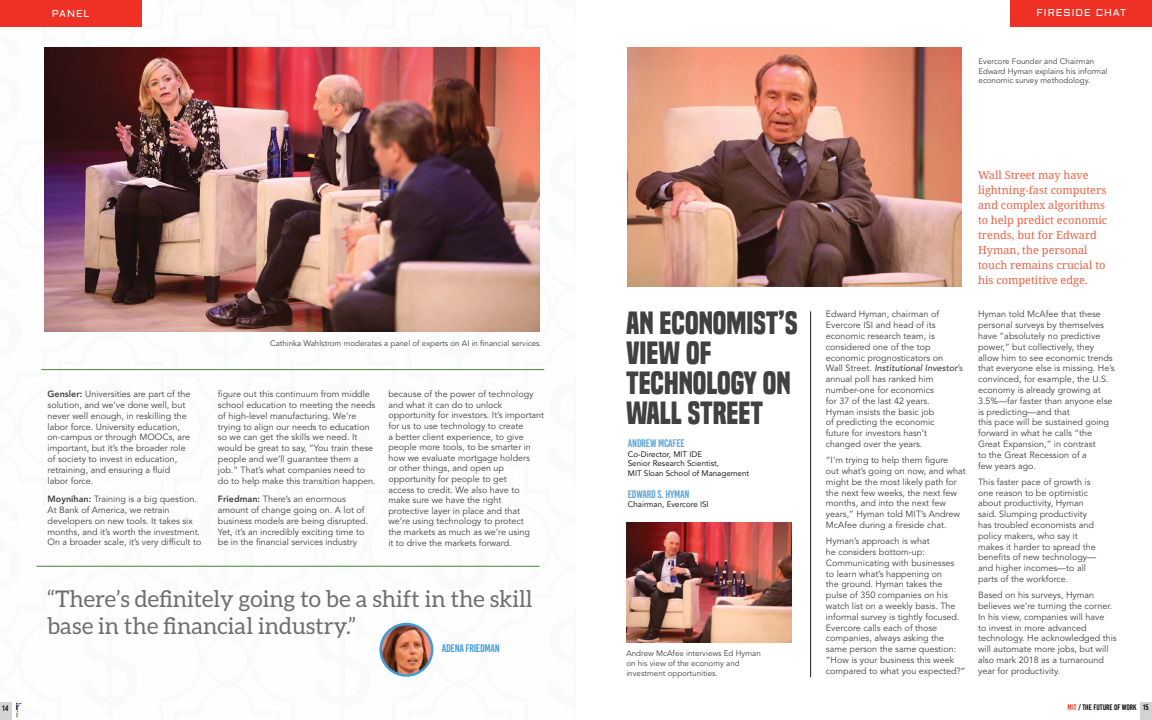
<style>
.page{position:relative;width:1152px;height:720px;background:#fff}
.page>*{position:absolute;margin:0;border:0;box-sizing:border-box;transform-origin:0 0}
.t1{font:700 30px/30px "Built Titling Rg";color:#414042}
.t2{font:23px/27px "Aleo";color:#6d6e71}
.t3{font:11px/15px "Droid Serif";color:#e96246}
.t4{font:11px "Base One";letter-spacing:-.02em;color:#59a3d9}
.t5{font:11px "Base One";letter-spacing:-.02em;color:#429bd6}
.t6{font:10px "Aldrich";letter-spacing:.1em;color:#fff}
.t7{font:9px/10.8px "Avenir LT Std";color:#414042}
.t8{font:8px/9.6px "Avenir LT Std";color:#414042}
.t9{font:8px/9.6px "Avenir LT Std";color:#000}
.t10{font:8px "Base One";color:#000}
.s1{font-weight:800}
.s2{font-weight:500;font-style:italic}
.s3{color:#ee3124}
</style>
<div class="page">
<img style="left:628px;top:48px;width:334px;height:239px">
<div style="left:1011px;top:0;width:141px;height:27px;background:#ee3124"></div>
<img style="left:626px;top:522px;width:165px;height:120px">
<hr style="left:810px;top:311px;width:1px;height:366px;background:#000">
<img style="left:0;top:0;width:545px;height:720px">
<div style="left:0;top:0;width:141px;height:27px;background:#ee3124"></div>
<img style="left:381px;top:624px;width:51px;height:52px;border-radius:26px">
<div style="left:379px;top:623px;width:54px;height:54px;border:2px solid #429bd6;border-radius:50%"></div>
<hr style="left:36px;top:566px;width:504px;height:1px;background:#49823c">
<img style="left:44px;top:48px;width:496px;height:284px">
<div style="left:1141px;top:702px;width:11px;height:18px;background:#d1d3d4"></div>
<svg style="left:16px;top:703px;width:6px;height:14px"></svg>
<hr style="left:41px;top:369px;width:503px;height:1px;background:#49823c">
<p class="t6" style="left:52px;top:6px;width:39px">PANEL</p>
<p class="t10" style="left:2px;top:704px;width:7px">14</p>
<p class="t7" style="left:48px;top:389px;width:144px"><span class="s1">Gensler:</span> Universities are part of the solution, and we’ve done well, but never well enough, in reskilling the labor force. University education, on-campus or through MOOCs, are important, but it’s the broader role of society to invest in education, retraining, and ensuring a fluid labor force.</p>
<p class="t7" style="left:48px;top:494px;width:155px"><span class="s1">Moynihan:</span> Training is a big question.<br>At Bank of America, we retrain developers on new tools. It takes six months, and it’s worth the investment.<br>On a broader scale, it’s very difficult to</p>
<p class="t8" style="left:270px;top:339px;width:273px">Cathinka Wahlstrom moderates a panel of experts on AI in financial services.</p>
<p class="t7" style="left:218px;top:389px;width:159px">figure out this continuum from middle school education to meeting the needs of high-level manufacturing. We’re trying to align our needs to education so we can get the skills we need. It would be great to say, “You train these people and we’ll guarantee them a job.” That’s what companies need to do to help make this transition happen.</p>
<p class="t7" style="left:218px;top:494px;width:152px"><span class="s1">Friedman:</span> There’s an enormous amount of change going on. A lot of business models are being disrupted.<br>Yet, it’s an incredibly exciting time to be in the financial services industry</p>
<p class="t7" style="left:388px;top:389px;width:157px">because of the power of technology and what it can do to unlock opportunity for investors. It’s important for us to use technology to create<br>a better client experience, to give people more tools, to be smarter in how we evaluate mortgage holders<br>or other things, and open up opportunity for people to get<br>access to credit. We also have to<br>make sure we have the right<br>protective layer in place and that<br>we’re using technology to protect<br>the markets as much as we’re using<br>it to drive the markets forward.</p>
<h2 class="t2" style="left:47px;top:585px;width:487px">“There’s definitely going to be a shift in the skill base in the financial industry.”</h2>
<p class="t5" style="left:442px;top:642px;width:60px">ADENA FRIEDMAN</p>
<p class="t6" style="left:1036px;top:6px;width:91px">FIRESIDE CHAT</p>
<p class="t8" style="left:979px;top:57px;width:130px">Evercore Founder and Chairman<br>Edward Hyman explains his informal economic survey methodology.</p>
<h1 class="t1" style="left:626px;top:308px;width:173px">AN ECONOMIST’S<br>VIEW OF<br>TECHNOLOGY ON<br>WALL STREET</h1>
<p class="t4" style="left:628px;top:437px;width:58px">ANDREW McAFEE</p>
<p class="t9" style="left:628px;top:449px;width:123px">Co-Director, MIT IDE<br>Senior Research Scientist,<br>MIT Sloan School of Management</p>
<p class="t4" style="left:628px;top:488px;width:63px">EDWARD S. HYMAN</p>
<p class="t9" style="left:628px;top:500px;width:82px">Chairman, Evercore ISI</p>
<p class="t8" style="left:626px;top:649px;width:136px">Andrew McAfee interviews Ed Hyman on his view of the economy and investment opportunities.</p>
<p class="t7" style="left:826px;top:309px;width:139px">Edward Hyman, chairman of<br>Evercore ISI and head of its economic research team, is considered one of the top economic prognosticators on<br>Wall Street. <span class="s2">Institutional Investor</span>’s annual poll has ranked him number-one for economics<br>for 37 of the last 42 years.<br>Hyman insists the basic job<br>of predicting the economic<br>future for investors hasn’t changed over the years.</p>
<p class="t7" style="left:826px;top:455px;width:141px">“I’m trying to help them figure<br>out what’s going on now, and what might be the most likely path for the next few weeks, the next few months, and into the next few years,” Hyman told MIT’s Andrew<br>McAfee during a fireside chat.</p>
<p class="t7" style="left:826px;top:536px;width:141px">Hyman’s approach is what<br>he considers bottom-up:<br>Communicating with businesses<br>to learn what’s happening on<br>the ground. Hyman takes the pulse of 350 companies on his watch list on a weekly basis. The informal survey is tightly focused.<br>Evercore calls each of those companies, always asking the same person the same question: “How is your business this week compared to what you expected?”</p>
<p class="t3" style="left:978px;top:168px;width:131px">Wall Street may have lightning-fast computers and complex algorithms to help predict economic trends, but for Edward<br>Hyman, the personal touch remains crucial to his competitive edge.</p>
<p class="t7" style="left:978px;top:309px;width:138px">Hyman told McAfee that these personal surveys by themselves have “absolutely no predictive power,” but collectively, they allow him to see economic trends that everyone else is missing. He’s convinced, for example, the U.S. economy is already growing at<br>3.5%—far faster than anyone else is predicting—and that<br>this pace will be sustained going forward in what he calls “the<br>Great Expansion,” in contrast<br>to the Great Recession of a<br>few years ago.</p>
<p class="t7" style="left:978px;top:476px;width:120px">This faster pace of growth is one reason to be optimistic about productivity, Hyman said. Slumping productivity has troubled economists and policy makers, who say it makes it harder to spread the benefits of new technology— and higher incomes—to all parts of the workforce.</p>
<p class="t7" style="left:978px;top:590px;width:140px">Based on his surveys, Hyman believes we’re turning the corner.<br>In his view, companies will have<br>to invest in more advanced technology. He acknowledged this will automate more jobs, but will also mark 2018 as a turnaround year for productivity.</p>
<p class="t10" style="left:1068px;top:703px;width:83px"><span class="s3">MIT</span> / THE FUTURE OF WORK 15</p>
</div>
